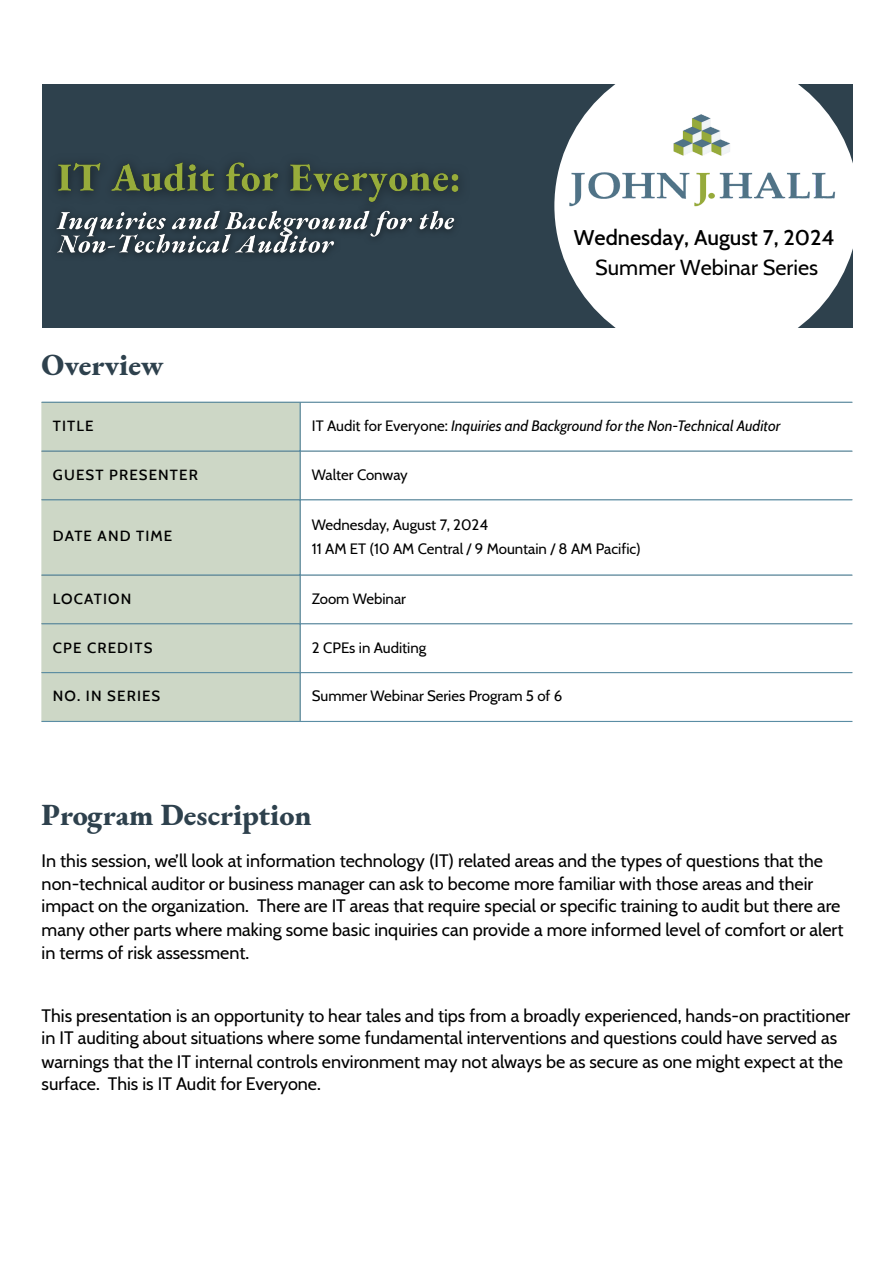
<style>
.page{position:relative;width:894px;height:1263px;background:#fff}
.page>*{position:absolute;margin:0;border:0;box-sizing:border-box;transform-origin:0 0}
.t1{font:800 30px "EB Garamond";color:#2e414d}
.t2{font:500 21.75px "Cabin";color:#000}
.t3{font:21.75px "Cabin";color:#000}
.t4{font:18px/22.8px "Cabin";color:#000}
.t5{font:15px/24.8px "Cabin";color:#000}
.t6{font:italic 15px "Cabin";color:#000}
.t7{font:500 15px "Cabin";letter-spacing:.075em;color:#000}
.s1{font-style:normal}
</style>
<div class="page">
<div style="left:42px;top:84px;width:810px;height:243px;background:#2e414d"></div>
<svg style="left:554px;top:84px;width:298px;height:243px;fill:#fff"></svg>
<img style="left:556px;top:98px;width:296px;height:132px">
<img style="left:57px;top:162px;width:402px;height:39px">
<img style="left:56px;top:201px;width:399px;height:54px">
<div style="left:42px;top:403px;width:257px;height:318px;background:#cdd7c6"></div>
<hr style="left:299px;top:403px;width:1px;height:318px;background:#5a8da4">
<hr style="left:42px;top:402px;width:810px;height:1px;background:#5a8da4">
<hr style="left:42px;top:450px;width:810px;height:2px;background:#5a8da4">
<hr style="left:42px;top:499px;width:810px;height:1px;background:#5a8da4">
<hr style="left:42px;top:574px;width:810px;height:2px;background:#5a8da4">
<hr style="left:42px;top:623px;width:810px;height:1px;background:#5a8da4">
<hr style="left:42px;top:672px;width:810px;height:1px;background:#5a8da4">
<hr style="left:42px;top:721px;width:810px;height:1px;background:#5a8da4">
<h1 class="t1" style="left:42px;top:344px;width:123px">Overview</h1>
<p class="t2" style="left:573px;top:224px;width:262px">Wednesday, August 7, 2024</p>
<p class="t3" style="left:595px;top:254px;width:224px">Summer Webinar Series</p>
<p class="t7" style="left:53px;top:416px;width:42px">TITLE</p>
<p class="t6" style="left:312px;top:416px;width:470px"><span class="s1">IT Audit for Everyone:</span> Inquiries and Background for the Non-Technical Auditor</p>
<p class="t7" style="left:53px;top:465px;width:146px">GUEST PRESENTER</p>
<p class="t5" style="left:312px;top:462px;width:97px">Walter Conway</p>
<p class="t7" style="left:53px;top:526px;width:121px">DATE AND TIME</p>
<p class="t5" style="left:312px;top:512px;width:330px">Wednesday, August 7, 2024<br>11 AM ET (10 AM Central / 9 Mountain / 8 AM Pacific)</p>
<p class="t7" style="left:53px;top:589px;width:80px">LOCATION</p>
<p class="t5" style="left:312px;top:586px;width:95px">Zoom Webinar</p>
<p class="t7" style="left:53px;top:638px;width:101px">CPE CREDITS</p>
<p class="t5" style="left:312px;top:635px;width:116px">2 CPEs in Auditing</p>
<p class="t7" style="left:53px;top:687px;width:109px">NO. IN SERIES</p>
<p class="t5" style="left:312px;top:684px;width:252px">Summer Webinar Series Program 5 of 6</p>
<h1 class="t1" style="left:42px;top:794px;width:271px">Program Description</h1>
<p class="t4" style="left:42px;top:850px;width:803px">In this session, we’ll look at information technology (IT) related areas and the types of questions that the non-technical auditor or business manager can ask to become more familiar with those areas and their impact on the organization. There are IT areas that require special or specific training to audit but there are many other parts where making some basic inquiries can provide a more informed level of comfort or alert in terms of risk assessment.</p>
<p class="t4" style="left:42px;top:1004px;width:810px">This presentation is an opportunity to hear tales and tips from a broadly experienced, hands-on practitioner in IT auditing about situations where some fundamental interventions and questions could have served as warnings that the IT internal controls environment may not always be as secure as one might expect at the surface. This is IT Audit for Everyone.</p>
</div>
